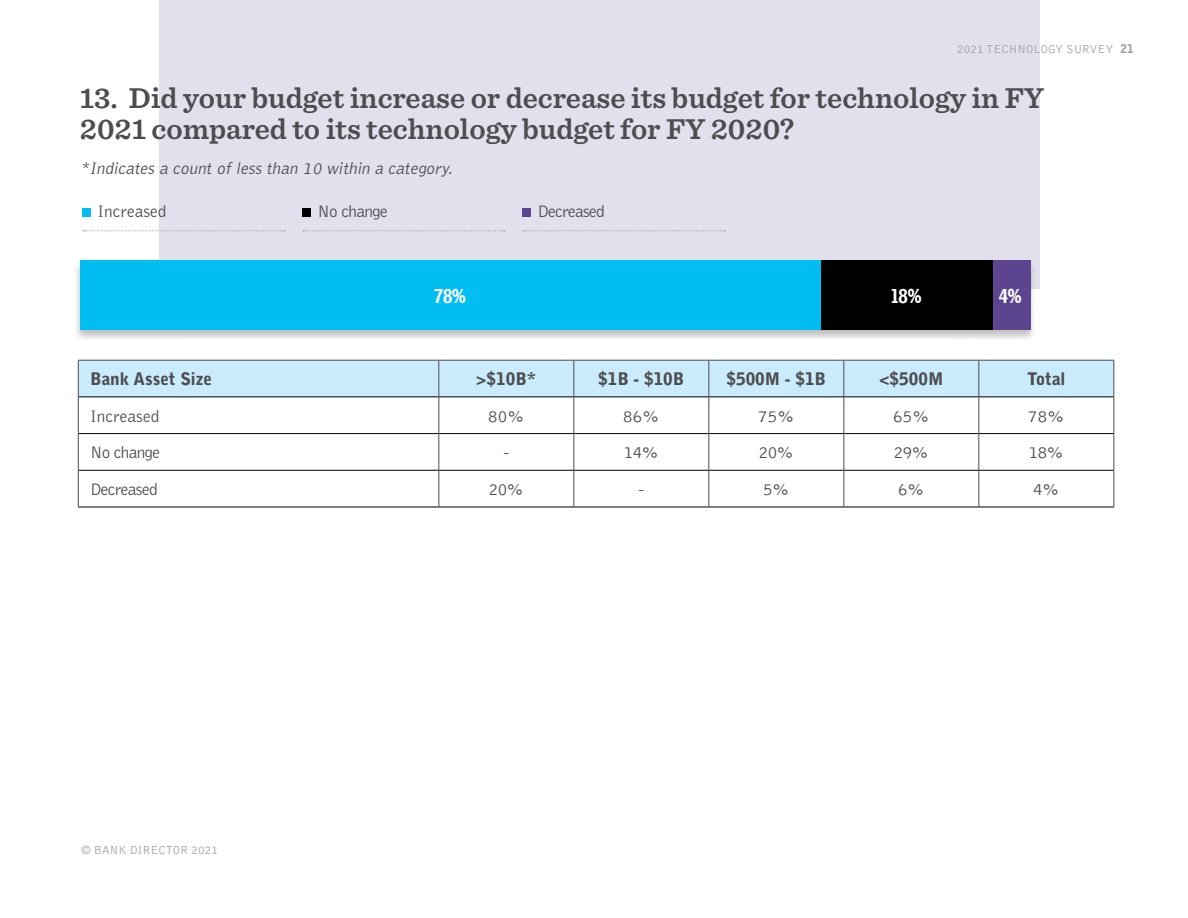
<style>
.page{position:relative;width:1188px;height:918px;background:#fff}
.page>*{position:absolute;margin:0;border:0;box-sizing:border-box;transform-origin:0 0}
.t1{font:600 30px/31.5px "Sentinel";color:#4d4d4f}
.t2{font:900 19.5px "Griffith Gothic Cond";color:#fff}
.t3{font:300 17.25px "Bell Gothic";letter-spacing:-.04em;color:#4d4d4f}
.t4{font:900 17.25px "Bell Gothic";color:#4d4d4f}
.t5{font:italic 300 17.25px "Bell Gothic";color:#4d4d4f}
.t6{font:300 17.25px "Bell Gothic";color:#4d4d4f}
.t7{font:300 12px "Bell Gothic";color:#9d9fa2}
.s1{font-weight:900}
</style>
<div class="page">
<div style="left:159px;top:0;width:881px;height:289px;background:#e3e0ee"></div>
<div style="left:74px;top:259px;width:962px;height:83px;background:#000;opacity:.25"></div>
<div style="left:992px;top:260px;width:38px;height:70px;background:#5c458e"></div>
<div style="left:821px;top:260px;width:171px;height:70px;background:#000"></div>
<div style="left:80px;top:260px;width:741px;height:70px;background:#00bdf2"></div>
<div style="left:79px;top:361px;width:1035px;height:36px;background:#caebfc"></div>
<svg style="left:79px;top:398px;width:1035px;height:109px"></svg>
<hr style="left:78px;top:397px;width:361px;height:1px;background:#000">
<hr style="left:439px;top:397px;width:135px;height:1px;background:#000">
<hr style="left:574px;top:397px;width:135px;height:1px;background:#000">
<hr style="left:709px;top:397px;width:135px;height:1px;background:#000">
<hr style="left:844px;top:397px;width:135px;height:1px;background:#000">
<hr style="left:979px;top:397px;width:135px;height:1px;background:#000">
<hr style="left:78px;top:433px;width:361px;height:1px;background:#000">
<hr style="left:439px;top:433px;width:135px;height:1px;background:#000">
<hr style="left:574px;top:433px;width:135px;height:1px;background:#000">
<hr style="left:709px;top:433px;width:135px;height:1px;background:#000">
<hr style="left:844px;top:433px;width:135px;height:1px;background:#000">
<hr style="left:979px;top:433px;width:135px;height:1px;background:#000">
<hr style="left:78px;top:470px;width:361px;height:1px;background:#000">
<hr style="left:439px;top:470px;width:135px;height:1px;background:#000">
<hr style="left:574px;top:470px;width:135px;height:1px;background:#000">
<hr style="left:709px;top:470px;width:135px;height:1px;background:#000">
<hr style="left:844px;top:470px;width:135px;height:1px;background:#000">
<hr style="left:979px;top:470px;width:135px;height:1px;background:#000">
<hr style="left:78px;top:507px;width:361px;height:1px;background:#000">
<hr style="left:439px;top:507px;width:135px;height:1px;background:#000">
<hr style="left:574px;top:507px;width:135px;height:1px;background:#000">
<hr style="left:709px;top:507px;width:135px;height:1px;background:#000">
<hr style="left:844px;top:507px;width:135px;height:1px;background:#000">
<hr style="left:979px;top:507px;width:135px;height:1px;background:#000">
<hr style="left:78px;top:360px;width:1px;height:37px;background:#4d4d4f">
<hr style="left:78px;top:360px;width:361px;height:1px;background:#4d4d4f">
<hr style="left:439px;top:360px;width:1px;height:37px;background:#4d4d4f">
<hr style="left:439px;top:360px;width:135px;height:1px;background:#4d4d4f">
<hr style="left:574px;top:360px;width:135px;height:1px;background:#4d4d4f">
<hr style="left:709px;top:360px;width:135px;height:1px;background:#4d4d4f">
<hr style="left:844px;top:360px;width:135px;height:1px;background:#4d4d4f">
<hr style="left:574px;top:360px;width:1px;height:37px;background:#4d4d4f">
<hr style="left:709px;top:360px;width:1px;height:37px;background:#4d4d4f">
<hr style="left:844px;top:360px;width:1px;height:37px;background:#4d4d4f">
<hr style="left:979px;top:360px;width:1px;height:37px;background:#4d4d4f">
<hr style="left:979px;top:360px;width:135px;height:1px;background:#4d4d4f">
<hr style="left:1114px;top:360px;width:1px;height:37px;background:#4d4d4f">
<hr style="left:78px;top:397px;width:1px;height:37px;background:#4d4d4f">
<hr style="left:78px;top:434px;width:1px;height:36px;background:#4d4d4f">
<hr style="left:78px;top:470px;width:1px;height:37px;background:#4d4d4f">
<hr style="left:439px;top:397px;width:1px;height:37px;background:#4d4d4f">
<hr style="left:439px;top:434px;width:1px;height:36px;background:#4d4d4f">
<hr style="left:439px;top:470px;width:1px;height:37px;background:#4d4d4f">
<hr style="left:574px;top:397px;width:1px;height:37px;background:#4d4d4f">
<hr style="left:709px;top:397px;width:1px;height:37px;background:#4d4d4f">
<hr style="left:844px;top:397px;width:1px;height:37px;background:#4d4d4f">
<hr style="left:574px;top:434px;width:1px;height:36px;background:#4d4d4f">
<hr style="left:709px;top:434px;width:1px;height:36px;background:#4d4d4f">
<hr style="left:844px;top:434px;width:1px;height:36px;background:#4d4d4f">
<hr style="left:574px;top:470px;width:1px;height:37px;background:#4d4d4f">
<hr style="left:709px;top:470px;width:1px;height:37px;background:#4d4d4f">
<hr style="left:844px;top:470px;width:1px;height:37px;background:#4d4d4f">
<hr style="left:979px;top:397px;width:1px;height:37px;background:#4d4d4f">
<hr style="left:979px;top:434px;width:1px;height:36px;background:#4d4d4f">
<hr style="left:979px;top:470px;width:1px;height:37px;background:#4d4d4f">
<hr style="left:1114px;top:397px;width:1px;height:37px;background:#4d4d4f">
<hr style="left:1114px;top:434px;width:1px;height:36px;background:#4d4d4f">
<hr style="left:1114px;top:470px;width:1px;height:37px;background:#4d4d4f">
<svg style="left:83px;top:230px;width:202px;height:1px"></svg>
<div style="left:82px;top:209px;width:9px;height:8px;background:#00bdf2"></div>
<svg style="left:303px;top:230px;width:202px;height:1px"></svg>
<div style="left:303px;top:209px;width:8px;height:8px;background:#000"></div>
<svg style="left:523px;top:230px;width:202px;height:1px"></svg>
<div style="left:523px;top:209px;width:8px;height:8px;background:#5c458e"></div>
<p class="t7" style="left:957px;top:43px;width:178px">2021 TECHNOLOGY SURVEY <span class="s1">21</span></p>
<p class="t1" style="left:80px;top:81px;width:966px">13. Did your budget increase or decrease its budget for technology in FY<br>2021 compared to its technology budget for FY 2020?</p>
<p class="t5" style="left:80px;top:159px;width:378px">*Indicates a count of less than 10 within a category.</p>
<p class="t6" style="left:97px;top:202px;width:71px">Increased</p>
<p class="t3" style="left:317px;top:202px;width:72px">No change</p>
<p class="t3" style="left:537px;top:202px;width:69px">Decreased</p>
<p class="t2" style="left:435px;top:285px;width:33px">78%</p>
<p class="t2" style="left:892px;top:285px;width:31px">18%</p>
<p class="t2" style="left:999px;top:285px;width:24px">4%</p>
<p class="t4" style="left:90px;top:369px;width:123px">Bank Asset Size</p>
<p class="t4" style="left:476px;top:369px;width:62px">&gt;$10B*</p>
<p class="t4" style="left:598px;top:369px;width:88px">$1B - $10B</p>
<p class="t4" style="left:727px;top:369px;width:101px">$500M - $1B</p>
<p class="t4" style="left:879px;top:369px;width:66px">&lt;$500M</p>
<p class="t4" style="left:1027px;top:369px;width:40px">Total</p>
<p class="t6" style="left:90px;top:407px;width:71px">Increased</p>
<p class="t3" style="left:488px;top:407px;width:38px">80%</p>
<p class="t3" style="left:623px;top:407px;width:38px">86%</p>
<p class="t3" style="left:758px;top:407px;width:38px">75%</p>
<p class="t3" style="left:893px;top:407px;width:38px">65%</p>
<p class="t3" style="left:1028px;top:407px;width:38px">78%</p>
<p class="t3" style="left:90px;top:443px;width:71px">No change</p>
<p class="t3" style="left:503px;top:443px;width:7px">-</p>
<p class="t3" style="left:624px;top:443px;width:37px">14%</p>
<p class="t3" style="left:759px;top:443px;width:37px">20%</p>
<p class="t3" style="left:894px;top:443px;width:37px">29%</p>
<p class="t3" style="left:1029px;top:443px;width:37px">18%</p>
<p class="t3" style="left:90px;top:480px;width:69px">Decreased</p>
<p class="t3" style="left:489px;top:480px;width:37px">20%</p>
<p class="t3" style="left:638px;top:480px;width:7px">-</p>
<p class="t3" style="left:763px;top:480px;width:28px">5%</p>
<p class="t3" style="left:898px;top:480px;width:28px">6%</p>
<p class="t3" style="left:1033px;top:480px;width:28px">4%</p>
<p class="t7" style="left:81px;top:844px;width:139px">© BANK DIRECTOR 2021</p>
</div>
